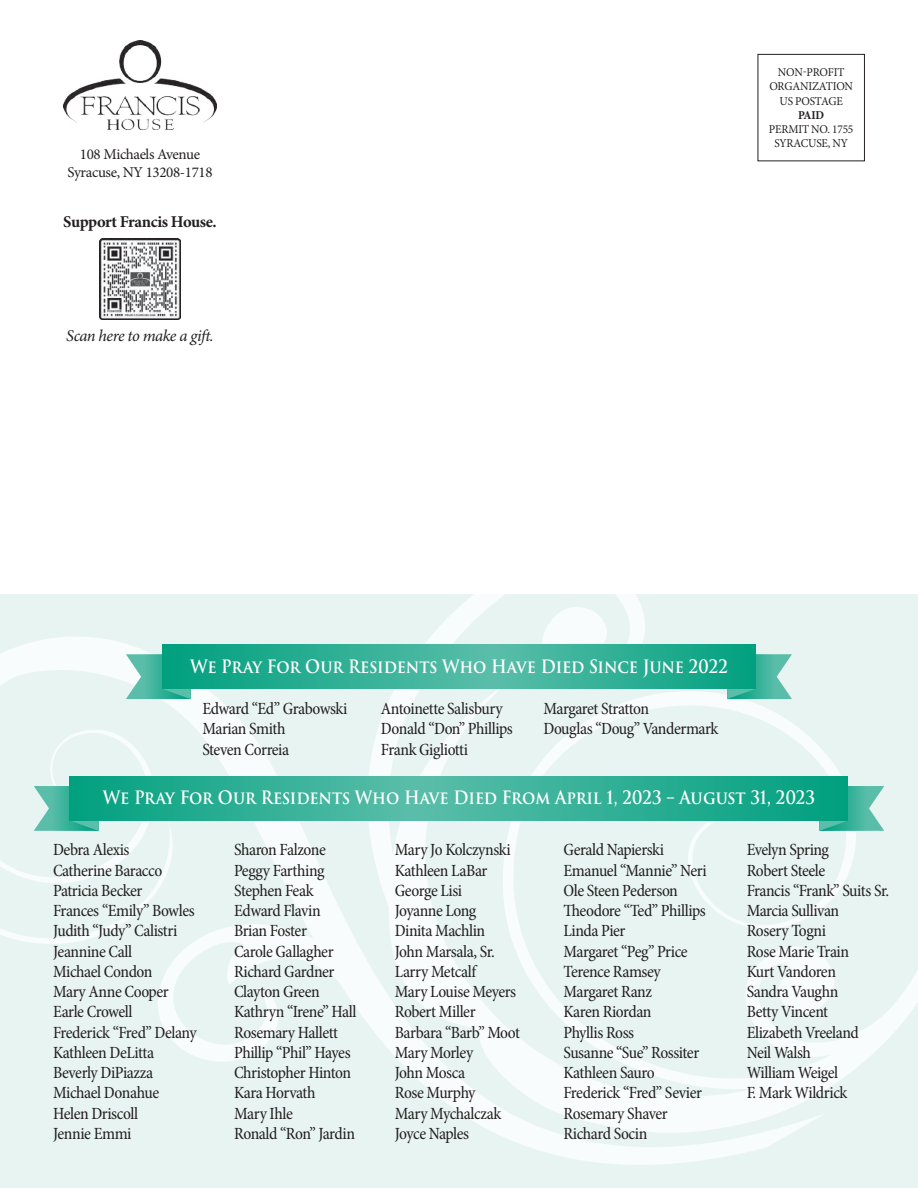
<style>
.page{position:relative;width:918px;height:1188px;background:#fff}
.page>*{position:absolute;margin:0;border:0;box-sizing:border-box;transform-origin:0 0}
.t1{font:600 18px "Trajan Pro 3";letter-spacing:-.01em;color:#fff;scale:.9 1}
.t2{font:condensed 17.25px/20.2px "Minion Pro";letter-spacing:-.025em;color:#231f20}
.t3{font:italic 16.5px "Minion Pro";letter-spacing:-.03em;color:#231f20}
.t4{font:700 16.5px "Minion Pro";letter-spacing:-.03em;color:#231f20}
.t5{font:15px/18px "Minion Pro";letter-spacing:-.025em;color:#231f20;text-align:center}
.t6{font:12px/14.2px "Minion Pro";letter-spacing:-.015em;color:#231f20;text-align:center;scale:.95 1}
.t7{font:700 12px "Minion Pro";color:#231f20;scale:.95 1}
</style>
<div class="page">
<div style="left:0;top:594px;width:918px;height:594px;background:#e8f4f1"></div>
<svg style="left:826px;top:755px;width:92px;height:334px"></svg>
<svg style="left:826px;top:942px;width:91px;height:123px"></svg>
<svg style="left:0;top:689px;width:826px;height:476px"></svg>
<svg style="left:0;top:637px;width:160px;height:272px"></svg>
<svg style="left:139px;top:913px;width:181px;height:163px"></svg>
<svg style="left:320px;top:594px;width:494px;height:487px"></svg>
<svg style="left:819px;top:786px;width:65px;height:45px"></svg>
<svg style="left:34px;top:786px;width:65px;height:45px"></svg>
<svg style="left:70px;top:776px;width:778px;height:45px;background:#2dae94"></svg>
<svg style="left:126px;top:654px;width:65px;height:45px;background:#68c3b1"></svg>
<svg style="left:727px;top:654px;width:65px;height:45px"></svg>
<svg style="left:162px;top:644px;width:594px;height:45px;background:#2dae94"></svg>
<div style="left:758px;top:54px;width:107px;height:107px;border:1px solid #231f20"></div>
<img style="left:63px;top:40px;width:154px;height:89px">
<img style="left:100px;top:239px;width:81px;height:81px">
<p class="t5" style="left:68px;top:146px;width:147px">108 Michaels Avenue<br>Syracuse, NY 13208-1718</p>
<p class="t4" style="left:63px;top:212px;width:155px">Support Francis House.</p>
<p class="t3" style="left:66px;top:326px;width:149px">Scan here to make a gift.</p>
<p class="t6" style="left:769px;top:65px;width:90px">NON-PROFIT<br>ORGANIZATION<br>US POSTAGE</p>
<p class="t7" style="left:798px;top:108px;width:29px">PAID</p>
<p class="t6" style="left:769px;top:122px;width:90px">PERMIT NO. 1755<br>SYRACUSE, NY</p>
<p class="t1" style="left:190px;top:653px;width:599px">We Pray For Our Residents Who Have Died Since June 2022</p>
<p class="t2" style="left:202px;top:699px;width:147px">Edward “Ed” Grabowski<br>Marian Smith<br>Steven Correia</p>
<p class="t2" style="left:381px;top:699px;width:133px">Antoinette Salisbury<br>Donald “Don” Phillips<br>Frank Gigliotti</p>
<p class="t2" style="left:544px;top:699px;width:177px">Margaret Stratton<br>Douglas “Doug” Vandermark</p>
<p class="t1" style="left:103px;top:784px;width:793px">We Pray For Our Residents Who Have Died From April 1, 2023 – August 31, 2023</p>
<p class="t2" style="left:53px;top:840px;width:145px">Debra Alexis<br>Catherine Baracco<br>Patricia Becker<br>Frances “Emily” Bowles<br>Judith “Judy” Calistri<br>Jeannine Call<br>Michael Condon<br>Mary Anne Cooper<br>Earle Crowell<br>Frederick “Fred” Delany<br>Kathleen DeLitta<br>Beverly DiPiazza<br>Michael Donahue<br>Helen Driscoll<br>Jennie Emmi</p>
<p class="t2" style="left:234px;top:840px;width:124px">Sharon Falzone<br>Peggy Farthing<br>Stephen Feak<br>Edward Flavin<br>Brian Foster<br>Carole Gallagher<br>Richard Gardner<br>Clayton Green<br>Kathryn “Irene” Hall<br>Rosemary Hallett<br>Phillip “Phil” Hayes<br>Christopher Hinton<br>Kara Horvath<br>Mary Ihle<br>Ronald “Ron” Jardin</p>
<p class="t2" style="left:395px;top:840px;width:127px">Mary Jo Kolczynski<br>Kathleen LaBar<br>George Lisi<br>Joyanne Long<br>Dinita Machlin<br>John Marsala, Sr.<br>Larry Metcalf<br>Mary Louise Meyers<br>Robert Miller<br>Barbara “Barb” Moot<br>Mary Morley<br>John Mosca<br>Rose Murphy<br>Mary Mychalczak<br>Joyce Naples</p>
<p class="t2" style="left:564px;top:840px;width:145px">Gerald Napierski<br>Emanuel “Mannie” Neri<br>Ole Steen Pederson<br>Theodore “Ted” Phillips<br>Linda Pier<br>Margaret “Peg” Price<br>Terence Ramsey<br>Margaret Ranz<br>Karen Riordan<br>Phyllis Ross<br>Susanne “Sue” Rossiter<br>Kathleen Sauro<br>Frederick “Fred” Sevier<br>Rosemary Shaver<br>Richard Socin</p>
<p class="t2" style="left:747px;top:840px;width:144px">Evelyn Spring<br>Robert Steele<br>Francis “Frank” Suits Sr.<br>Marcia Sullivan<br>Rosery Togni<br>Rose Marie Train<br>Kurt Vandoren<br>Sandra Vaughn<br>Betty Vincent<br>Elizabeth Vreeland<br>Neil Walsh<br>William Weigel<br>F. Mark Wildrick</p>
</div>
